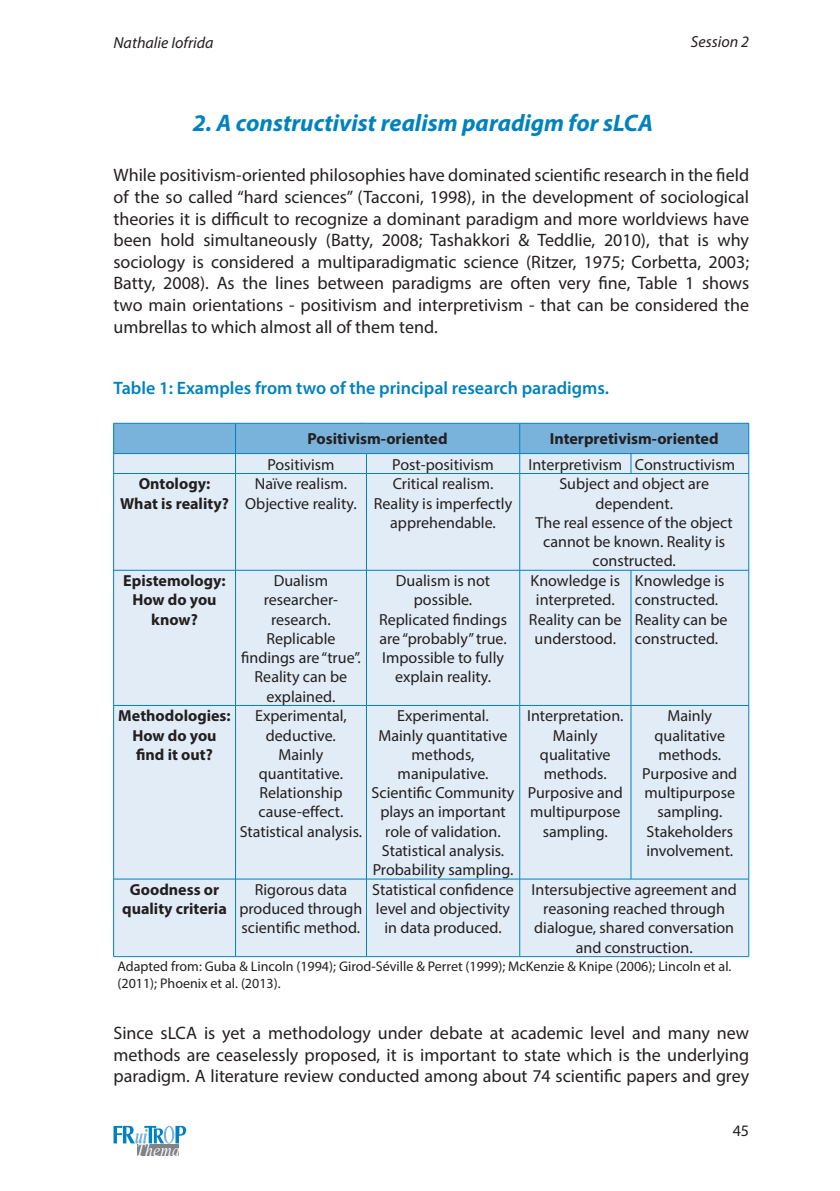
<style>
.page{position:relative;width:840px;height:1191px;background:#fff}
.page>*{position:absolute;margin:0;border:0;box-sizing:border-box;transform-origin:0 0}
.t1{font:italic 700 24px "Myriad Pro";color:#0082bf}
.t2{font:22.2px "Vijaya";letter-spacing:.01em;color:#fff;scale:.88 1}
.t3{font:18px/21.6px "Myriad Pro";color:#231f20;text-align:justify}
.t4{font:600 18px "Myriad Pro";color:#0082bf}
.t5{font:16px/19.2px "Myriad Pro";color:#231f20;text-align:center}
.t6{font:700 16px/19.2px "Myriad Pro";color:#231f20;text-align:center}
.t7{font:italic 16px "Myriad Pro";color:#231f20}
.t8{font:14px/16.8px "Myriad Pro";color:#231f20}
</style>
<div class="page">
<svg style="left:175px;top:1125px;width:11px;height:18px"></svg>
<svg style="left:113px;top:1125px;width:51px;height:18px"></svg>
<svg style="left:163px;top:1125px;width:11px;height:18px"></svg>
<div style="left:166px;top:1127px;width:6px;height:15px;background:#fff;border-radius:50%"></div>
<div style="left:137px;top:1144px;width:42px;height:6px;background:#808285"></div>
<div style="left:137px;top:1149px;width:42px;height:6px;background:#808285"></div>
<div style="left:114px;top:474px;width:634px;height:482px;background:#e1ecf6"></div>
<svg style="left:113px;top:423px;width:636px;height:50px;background:#9bc5e3"></svg>
<hr style="left:113px;top:473px;width:122px;height:1px;background:#0082bf">
<hr style="left:113px;top:473px;width:1px;height:97px;background:#0082bf">
<hr style="left:235px;top:473px;width:131px;height:1px;background:#0082bf">
<hr style="left:235px;top:473px;width:1px;height:97px;background:#0082bf">
<hr style="left:366px;top:473px;width:153px;height:1px;background:#0082bf">
<hr style="left:366px;top:473px;width:1px;height:97px;background:#0082bf">
<hr style="left:519px;top:473px;width:111px;height:1px;background:#0082bf">
<hr style="left:519px;top:473px;width:1px;height:97px;background:#0082bf">
<hr style="left:630px;top:473px;width:118px;height:1px;background:#0082bf">
<hr style="left:748px;top:473px;width:1px;height:97px;background:#0082bf">
<hr style="left:113px;top:570px;width:122px;height:1px;background:#0082bf">
<hr style="left:113px;top:570px;width:1px;height:135px;background:#0082bf">
<hr style="left:235px;top:570px;width:131px;height:1px;background:#0082bf">
<hr style="left:235px;top:570px;width:1px;height:135px;background:#0082bf">
<hr style="left:366px;top:570px;width:153px;height:1px;background:#0082bf">
<hr style="left:366px;top:570px;width:1px;height:135px;background:#0082bf">
<hr style="left:519px;top:570px;width:111px;height:1px;background:#0082bf">
<hr style="left:519px;top:570px;width:1px;height:135px;background:#0082bf">
<hr style="left:630px;top:570px;width:118px;height:1px;background:#0082bf">
<hr style="left:630px;top:570px;width:1px;height:135px;background:#0082bf">
<hr style="left:748px;top:570px;width:1px;height:135px;background:#0082bf">
<hr style="left:113px;top:705px;width:122px;height:1px;background:#0082bf">
<hr style="left:113px;top:705px;width:1px;height:174px;background:#0082bf">
<hr style="left:235px;top:705px;width:131px;height:1px;background:#0082bf">
<hr style="left:235px;top:705px;width:1px;height:174px;background:#0082bf">
<hr style="left:366px;top:705px;width:153px;height:1px;background:#0082bf">
<hr style="left:366px;top:705px;width:1px;height:174px;background:#0082bf">
<hr style="left:519px;top:705px;width:111px;height:1px;background:#0082bf">
<hr style="left:519px;top:705px;width:1px;height:174px;background:#0082bf">
<hr style="left:630px;top:705px;width:118px;height:1px;background:#0082bf">
<hr style="left:630px;top:705px;width:1px;height:174px;background:#0082bf">
<hr style="left:748px;top:705px;width:1px;height:174px;background:#0082bf">
<hr style="left:113px;top:878px;width:122px;height:1px;background:#0082bf">
<hr style="left:113px;top:879px;width:1px;height:77px;background:#0082bf">
<hr style="left:235px;top:878px;width:131px;height:1px;background:#0082bf">
<hr style="left:235px;top:879px;width:1px;height:77px;background:#0082bf">
<hr style="left:366px;top:878px;width:153px;height:1px;background:#0082bf">
<hr style="left:366px;top:879px;width:1px;height:77px;background:#0082bf">
<hr style="left:519px;top:878px;width:111px;height:1px;background:#0082bf">
<hr style="left:519px;top:879px;width:1px;height:77px;background:#0082bf">
<hr style="left:630px;top:878px;width:118px;height:1px;background:#0082bf">
<hr style="left:748px;top:879px;width:1px;height:77px;background:#0082bf">
<hr style="left:113px;top:956px;width:122px;height:1px;background:#0082bf">
<hr style="left:235px;top:956px;width:131px;height:1px;background:#0082bf">
<hr style="left:366px;top:956px;width:153px;height:1px;background:#0082bf">
<hr style="left:519px;top:956px;width:111px;height:1px;background:#0082bf">
<hr style="left:630px;top:956px;width:118px;height:1px;background:#0082bf">
<p class="t7" style="left:113px;top:33px;width:101px">Nathalie Iofrida</p>
<p class="t7" style="left:690px;top:32px;width:60px">Session 2</p>
<h1 class="t1" style="left:193px;top:108px;width:461px">2. A constructivist realism paradigm for sLCA</h1>
<p class="t3" style="left:113px;top:164px;width:637px">While positivism-oriented philosophies have dominated scientific research in the field of the so called “hard sciences” (Tacconi, 1998), in the development of sociological theories it is difficult to recognize a dominant paradigm and more worldviews have been hold simultaneously (Batty, 2008; Tashakkori &amp; Teddlie, 2010), that is why sociology is considered a multiparadigmatic science (Ritzer, 1975; Corbetta, 2003; Batty, 2008). As the lines between paradigms are often very fine, Table 1 shows two main orientations - positivism and interpretivism - that can be considered the umbrellas to which almost all of them tend.</p>
<p class="t4" style="left:113px;top:376px;width:496px">Table 1: Examples from two of the principal research paradigms.</p>
<p class="t6" style="left:307px;top:429px;width:141px">Positivism-oriented</p>
<p class="t6" style="left:549px;top:429px;width:170px">Interpretivism-oriented</p>
<p class="t5" style="left:267px;top:454px;width:69px">Positivism</p>
<p class="t5" style="left:392px;top:454px;width:103px">Post-positivism</p>
<p class="t5" style="left:528px;top:454px;width:208px">Interpretivism Constructivism</p>
<p class="t6" style="left:120px;top:474px;width:110px">Ontology:<br>What is reality?</p>
<p class="t5" style="left:245px;top:474px;width:113px">Naïve realism.<br>Objective reality.</p>
<p class="t5" style="left:374px;top:474px;width:140px">Critical realism.<br>Reality is imperfectly apprehendable.</p>
<p class="t5" style="left:535px;top:474px;width:199px">Subject and object are dependent.<br>The real essence of the object cannot be known. Reality is constructed.</p>
<p class="t6" style="left:123px;top:571px;width:104px">Epistemology:<br>How do you know?</p>
<p class="t5" style="left:241px;top:571px;width:121px">Dualism researcher&shy;research.<br>Replicable findings are “true”.<br>Reality can be explained.</p>
<p class="t5" style="left:379px;top:571px;width:129px">Dualism is not possible.<br>Replicated findings are “probably” true.<br>Impossible to fully explain reality.</p>
<p class="t5" style="left:528px;top:571px;width:94px">Knowledge is interpreted.<br>Reality can be understood.</p>
<p class="t5" style="left:634px;top:571px;width:94px;text-align:left">Knowledge is constructed.<br>Reality can be constructed.</p>
<p class="t6" style="left:118px;top:706px;width:114px">Methodologies:<br>How do you find it out?</p>
<p class="t5" style="left:239px;top:706px;width:124px">Experimental, deductive.<br>Mainly quantitative.<br>Relationship cause-effect.<br>Statistical analysis.</p>
<p class="t5" style="left:371px;top:706px;width:144px">Experimental.<br>Mainly quantitative methods, manipulative.<br>Scientific Community plays an important role of validation.<br>Statistical analysis.<br>Probability sampling.</p>
<p class="t5" style="left:526px;top:706px;width:98px">Interpretation.<br>Mainly qualitative methods.<br>Purposive and multipurpose sampling.</p>
<p class="t5" style="left:642px;top:706px;width:96px">Mainly qualitative methods.<br>Purposive and multipurpose sampling.<br>Stakeholders involvement.</p>
<p class="t6" style="left:122px;top:879px;width:106px">Goodness or quality criteria</p>
<p class="t5" style="left:239px;top:879px;width:124px">Rigorous data produced through scientific method.</p>
<p class="t5" style="left:372px;top:879px;width:143px">Statistical confidence level and objectivity in data produced.</p>
<p class="t5" style="left:531px;top:879px;width:206px">Intersubjective agreement and reasoning reached through dialogue, shared conversation and construction.</p>
<p class="t8" style="left:117px;top:957px;width:615px">Adapted from: Guba &amp; Lincoln (1994); Girod-Séville &amp; Perret (1999); McKenzie &amp; Knipe (2006); Lincoln et al. (2011); Phoenix et al. (2013).</p>
<p class="t3" style="left:113px;top:1021px;width:636px">Since sLCA is yet a methodology under debate at academic level and many new methods are ceaselessly proposed, it is important to state which is the underlying paradigm. A literature review conducted among about 74 scientific papers and grey</p>
<h2 class="t2" style="left:136px;top:1132px;width:51px">Thema</h2>
<p class="t5" style="left:732px;top:1121px;width:18px">45</p>
</div>
